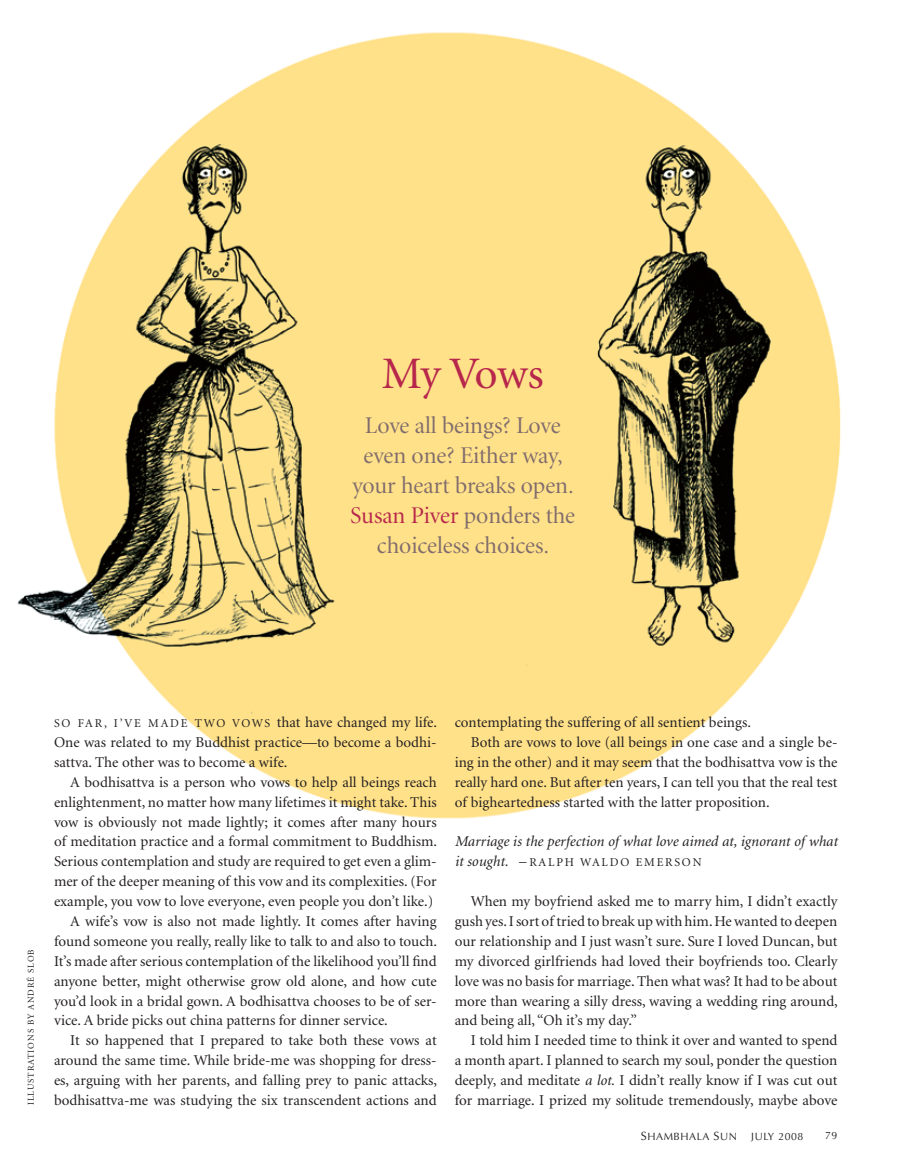
<style>
.page{position:relative;width:905px;height:1175px;background:#fff}
.page>*{position:absolute;margin:0;border:0;box-sizing:border-box;transform-origin:0 0}
.t1{font:45px "Minion";color:#b7274c}
.t2{font:24px/30px "Minion Display";color:#806c6d;text-align:center}
.t3{font:15px/19.8px "Minion";color:#231f20;text-align:justify}
.t4{font:italic 15px "Minion";color:#231f20}
.t5{font:12px "Minion";letter-spacing:.15em;color:#231f20}
.t6{font:10.5px "Optima";letter-spacing:.05em;color:#231f20}
.t7{font:9px "Minion";letter-spacing:.1em;color:#231f20}
.s1{color:#b7274c}
.s2{font-size:12px}
.s3{font-style:italic;font-size:15px}
.s4{font-style:italic}
</style>
<div class="page">
<img style="left:17px;top:32px;width:824px;height:787px">
<h1 class="t1" style="left:382px;top:351px;width:163px">My Vows</h1>
<h2 class="t2" style="left:350px;top:411px;width:226px">Love all beings? Love even one? Either way, your heart breaks open.<br><span class="s1">Susan Piver</span> ponders the choiceless choices.</h2>
<p class="t7" style="left:26px;top:1105px;width:156px;rotate:-90deg">illustrations by andré slob</p>
<p class="t3" style="left:54px;top:713px;width:384px"><span class="s2">So far, I’ve made two vows</span> that have changed my life.<br>One was related to my Buddhist practice—to become a bodhi&shy;sattva. The other was to become a wife.</p>
<p class="t3" style="left:70px;top:772px;width:368px">A bodhisattva is a person who vows to help all beings reach</p>
<p class="t3" style="left:54px;top:792px;width:384px">enlightenment, no matter how many lifetimes it might take. This</p>
<p class="t3" style="left:54px;top:812px;width:384px">vow is obviously not made lightly; it comes after many hours</p>
<p class="t3" style="left:54px;top:832px;width:384px">of meditation practice and a formal commitment to Buddhism.</p>
<p class="t3" style="left:54px;top:852px;width:384px">Serious contemplation and study are required to get even a glim-</p>
<p class="t3" style="left:54px;top:872px;width:384px">mer of the deeper meaning of this vow and its complexities. (For</p>
<p class="t3" style="left:54px;top:892px;width:381px">example, you vow to love everyone, even people you don’t like.)</p>
<p class="t3" style="left:70px;top:911px;width:368px">A wife’s vow is also not made lightly. It comes after having</p>
<p class="t3" style="left:54px;top:931px;width:384px">found someone you really, really like to talk to and also to touch.</p>
<p class="t3" style="left:54px;top:951px;width:384px">It’s made after serious contemplation of the likelihood you’ll find</p>
<p class="t3" style="left:54px;top:971px;width:384px">anyone better, might otherwise grow old alone, and how cute</p>
<p class="t3" style="left:54px;top:991px;width:384px">you’d look in a bridal gown. A bodhisattva chooses to be of ser-</p>
<p class="t3" style="left:54px;top:1011px;width:335px">vice. A bride picks out china patterns for dinner service.</p>
<p class="t3" style="left:70px;top:1031px;width:368px">It so happened that I prepared to take both these vows at</p>
<p class="t3" style="left:54px;top:1051px;width:384px">around the same time. While bride-me was shopping for dress-</p>
<p class="t3" style="left:54px;top:1070px;width:384px">es, arguing with her parents, and falling prey to panic attacks,</p>
<p class="t3" style="left:54px;top:1090px;width:384px">bodhisattva-me was studying the six transcendent actions and</p>
<p class="t3" style="left:454px;top:713px;width:298px">contemplating the suffering of all sentient beings.</p>
<p class="t3" style="left:471px;top:733px;width:368px">Both are vows to love (all beings in one case and a single be-</p>
<p class="t3" style="left:454px;top:752px;width:384px">ing in the other) and it may seem that the bodhisattva vow is the</p>
<p class="t3" style="left:454px;top:772px;width:384px">really hard one. But after ten years, I can tell you that the real test</p>
<p class="t3" style="left:454px;top:792px;width:316px">of bigheartedness started with the latter proposition.</p>
<p class="t4" style="left:454px;top:834px;width:384px">Marriage is the perfection of what love aimed at, ignorant of what</p>
<p class="t5" style="left:454px;top:856px;width:248px"><span class="s3">it sought. –</span> Ralph Waldo Emers on</p>
<p class="t3" style="left:454px;top:892px;width:384px;text-indent:16px">When my boyfriend asked me to marry him, I didn’t exactly gush yes. I sort of tried to break up with him. He wanted to deepen our relationship and I just wasn’t sure. Sure I loved Duncan, but my divorced girlfriends had loved their boyfriends too. Clearly love was no basis for marriage. Then what was? It had to be about more than wearing a silly dress, waving a wedding ring around, and being all, “Oh it’s my day.”</p>
<p class="t3" style="left:454px;top:1031px;width:384px;text-indent:16px">I told him I needed time to think it over and wanted to spend a month apart. I planned to search my soul, ponder the question deeply, and meditate <span class="s4">a lot.</span> I didn’t really know if I was cut out</p>
<p class="t3" style="left:454px;top:1090px;width:384px">for marriage. I prized my solitude tremendously, maybe above</p>
<p class="t6" style="left:641px;top:1129px;width:97px"><span class="s2">S</span>HAMBHALA <span class="s2">S</span>UN</p>
<p class="t6" style="left:751px;top:1129px;width:54px">july 2008</p>
<p class="t6" style="left:825px;top:1129px;width:14px">79</p>
</div>
